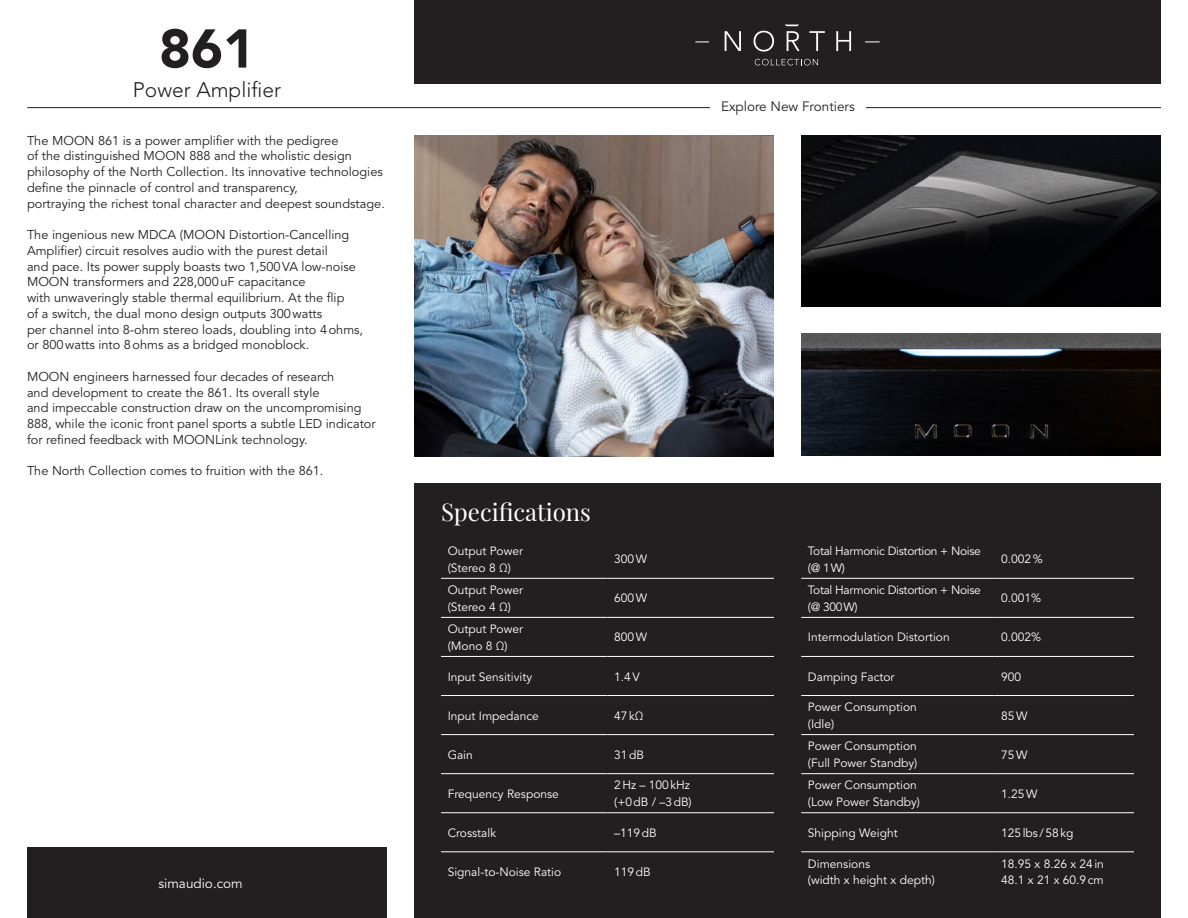
<style>
.page{position:relative;width:1188px;height:918px;background:#fff}
.page>*{position:absolute;margin:0;border:0;box-sizing:border-box;transform-origin:0 0}
.t1{font:900 54px "Avenir LT Std";color:#231f20}
.t2{font:24px "Playfair Display";color:#fff}
.t3{font:300 21px "Avenir LT Std";color:#231f20}
.t4{font:13.5px "Avenir LT Std";color:#231f20}
.t5{font:13.5px "Avenir LT Std";color:#fff}
._1st_Paragraph{font:12.75px/15.8px "Avenir LT Std";color:#231f20}
.t6{font:12px/16.5px "Avenir LT Std";color:#fff}
.t7{font:12px/16.5px "Avenir LT Std";letter-spacing:-.025em;color:#fff}
</style>
<div class="page">
<div style="left:414px;top:0;width:747px;height:84px;background:#231f20"></div>
<hr style="left:27px;top:107px;width:1134px;height:1px;background:#231f20">
<hr style="left:695px;top:42px;width:185px;height:1px;background:#fff">
<div style="left:710px;top:18px;width:155px;height:54px;background:#231f20"></div>
<svg style="left:725px;top:31px;width:16px;height:20px"></svg>
<svg style="left:754px;top:31px;width:20px;height:21px"></svg>
<svg style="left:809px;top:31px;width:16px;height:20px"></svg>
<svg style="left:836px;top:31px;width:15px;height:20px"></svg>
<svg style="left:755px;top:59px;width:63px;height:6px"></svg>
<svg style="left:785px;top:25px;width:15px;height:26px"></svg>
<div style="left:710px;top:98px;width:156px;height:13px;background:#fff"></div>
<img style="left:414px;top:135px;width:360px;height:322px">
<img style="left:801px;top:135px;width:360px;height:172px">
<img style="left:801px;top:334px;width:360px;height:122px">
<div style="left:414px;top:484px;width:747px;height:434px;background:#231f20"></div>
<hr style="left:441px;top:578px;width:167px;height:1px;background:#fff">
<hr style="left:608px;top:578px;width:166px;height:1px;background:#fff">
<hr style="left:801px;top:578px;width:194px;height:1px;background:#fff">
<hr style="left:994px;top:578px;width:140px;height:1px;background:#fff">
<hr style="left:441px;top:617px;width:167px;height:1px;background:#fff">
<hr style="left:608px;top:617px;width:166px;height:1px;background:#fff">
<hr style="left:801px;top:617px;width:194px;height:1px;background:#fff">
<hr style="left:994px;top:617px;width:140px;height:1px;background:#fff">
<hr style="left:441px;top:656px;width:167px;height:1px;background:#fff">
<hr style="left:608px;top:656px;width:166px;height:1px;background:#fff">
<hr style="left:801px;top:656px;width:194px;height:1px;background:#fff">
<hr style="left:994px;top:656px;width:140px;height:1px;background:#fff">
<hr style="left:441px;top:695px;width:167px;height:1px;background:#fff">
<hr style="left:608px;top:695px;width:166px;height:1px;background:#fff">
<hr style="left:801px;top:695px;width:194px;height:1px;background:#fff">
<hr style="left:994px;top:695px;width:140px;height:1px;background:#fff">
<hr style="left:441px;top:734px;width:167px;height:1px;background:#fff">
<hr style="left:608px;top:734px;width:166px;height:1px;background:#fff">
<hr style="left:801px;top:734px;width:194px;height:1px;background:#fff">
<hr style="left:994px;top:734px;width:140px;height:1px;background:#fff">
<hr style="left:441px;top:773px;width:167px;height:1px;background:#fff">
<hr style="left:608px;top:773px;width:166px;height:1px;background:#fff">
<hr style="left:801px;top:773px;width:194px;height:1px;background:#fff">
<hr style="left:994px;top:773px;width:140px;height:1px;background:#fff">
<hr style="left:441px;top:812px;width:167px;height:1px;background:#fff">
<hr style="left:608px;top:812px;width:166px;height:1px;background:#fff">
<hr style="left:801px;top:812px;width:194px;height:1px;background:#fff">
<hr style="left:994px;top:812px;width:140px;height:1px;background:#fff">
<hr style="left:441px;top:852px;width:167px;height:1px;background:#fff">
<hr style="left:608px;top:852px;width:166px;height:1px;background:#fff">
<hr style="left:801px;top:852px;width:194px;height:1px;background:#fff">
<hr style="left:994px;top:852px;width:140px;height:1px;background:#fff">
<div style="left:27px;top:848px;width:360px;height:70px;background:#231f20"></div>
<p class="t1" style="left:159px;top:16px;width:97px">861</p>
<p class="t3" style="left:133px;top:77px;width:150px">Power Amplifier</p>
<p class="_1st_Paragraph" style="left:27px;top:133px;width:359px">The MOON 861 is a power amplifier with the pedigree<br>of the distinguished MOON 888 and the wholistic design philosophy of the North Collection. Its innovative technologies define the pinnacle of control and transparency,<br>portraying the richest tonal character and deepest soundstage.</p>
<p class="_1st_Paragraph" style="left:27px;top:227px;width:338px">The ingenious new MDCA (MOON Distortion-Cancelling Amplifier) circuit resolves audio with the purest detail<br>and pace. Its power supply boasts two 1,500VA low-noise MOON transformers and 228,000uF capacitance<br>with unwaveringly stable thermal equilibrium. At the flip<br>of a switch, the dual mono design outputs 300watts<br>per channel into 8-ohm stereo loads, doubling into 4ohms, or 800watts into 8ohms as a bridged monoblock.</p>
<p class="_1st_Paragraph" style="left:27px;top:369px;width:350px">MOON engineers harnessed four decades of research<br>and development to create the 861. Its overall style<br>and impeccable construction draw on the uncompromising 888, while the iconic front panel sports a subtle LED indicator for refined feedback with MOONLink technology.</p>
<p class="_1st_Paragraph" style="left:27px;top:463px;width:298px">The North Collection comes to fruition with the 861.</p>
<p class="t4" style="left:721px;top:99px;width:135px">Explore New Frontiers</p>
<p class="t2" style="left:441px;top:493px;width:151px">Specifications</p>
<p class="t6" style="left:448px;top:543px;width:77px">Output Power</p>
<p class="t6" style="left:448px;top:560px;width:65px">(Stereo 8 Ω)</p>
<p class="t6" style="left:448px;top:582px;width:77px">Output Power</p>
<p class="t6" style="left:448px;top:599px;width:65px">(Stereo 4 Ω)</p>
<p class="t6" style="left:448px;top:621px;width:77px">Output Power</p>
<p class="t6" style="left:448px;top:638px;width:61px">(Mono 8 Ω)</p>
<p class="t6" style="left:614px;top:551px;width:34px">300W</p>
<p class="t7" style="left:808px;top:543px;width:175px">Total Harmonic Distortion + Noise (@ 1W)</p>
<p class="t6" style="left:1001px;top:551px;width:43px">0.002%</p>
<p class="t6" style="left:614px;top:590px;width:34px">600W</p>
<p class="t7" style="left:808px;top:582px;width:175px">Total Harmonic Distortion + Noise (@ 300W)</p>
<p class="t6" style="left:1001px;top:590px;width:42px">0.001%</p>
<p class="t6" style="left:614px;top:629px;width:34px">800W</p>
<p class="t6" style="left:808px;top:629px;width:143px">Intermodulation Distortion</p>
<p class="t6" style="left:1001px;top:629px;width:42px">0.002%</p>
<p class="t6" style="left:448px;top:668px;width:86px">Input Sensitivity</p>
<p class="t6" style="left:614px;top:668px;width:27px">1.4V</p>
<p class="t6" style="left:808px;top:668px;width:88px">Damping Factor</p>
<p class="t6" style="left:1001px;top:668px;width:22px">900</p>
<p class="t6" style="left:448px;top:708px;width:93px">Input Impedance</p>
<p class="t6" style="left:614px;top:708px;width:31px">47kΩ</p>
<p class="t6" style="left:808px;top:699px;width:110px">Power Consumption</p>
<p class="t6" style="left:808px;top:716px;width:28px">(Idle)</p>
<p class="t6" style="left:1001px;top:708px;width:28px">85W</p>
<p class="t6" style="left:448px;top:747px;width:27px">Gain</p>
<p class="t6" style="left:614px;top:747px;width:31px">31dB</p>
<p class="t6" style="left:808px;top:738px;width:110px">Power Consumption</p>
<p class="t6" style="left:808px;top:755px;width:111px">(Full Power Standby)</p>
<p class="t6" style="left:1001px;top:747px;width:28px">75W</p>
<p class="t6" style="left:448px;top:786px;width:113px">Frequency Response</p>
<p class="t6" style="left:614px;top:777px;width:77px">2Hz – 100kHz</p>
<p class="t6" style="left:614px;top:794px;width:79px">(+0dB / –3dB)</p>
<p class="t6" style="left:808px;top:777px;width:110px">Power Consumption</p>
<p class="t6" style="left:808px;top:794px;width:114px">(Low Power Standby)</p>
<p class="t6" style="left:1001px;top:786px;width:38px">1.25W</p>
<p class="t6" style="left:448px;top:825px;width:50px">Crosstalk</p>
<p class="t6" style="left:614px;top:825px;width:44px">–119dB</p>
<p class="t6" style="left:808px;top:825px;width:91px">Shipping Weight</p>
<p class="t6" style="left:1001px;top:825px;width:74px">125lbs /58kg</p>
<p class="t6" style="left:448px;top:864px;width:115px">Signal-to-Noise Ratio</p>
<p class="t6" style="left:614px;top:864px;width:38px">119dB</p>
<p class="t6" style="left:808px;top:856px;width:128px">Dimensions<br>(width x height x depth)</p>
<p class="t6" style="left:1001px;top:856px;width:104px">18.95 x 8.26 x 24in</p>
<p class="t5" style="left:159px;top:875px;width:86px">simaudio.com</p>
<p class="t6" style="left:1001px;top:872px;width:104px">48.1 x 21 x 60.9cm</p>
</div>
